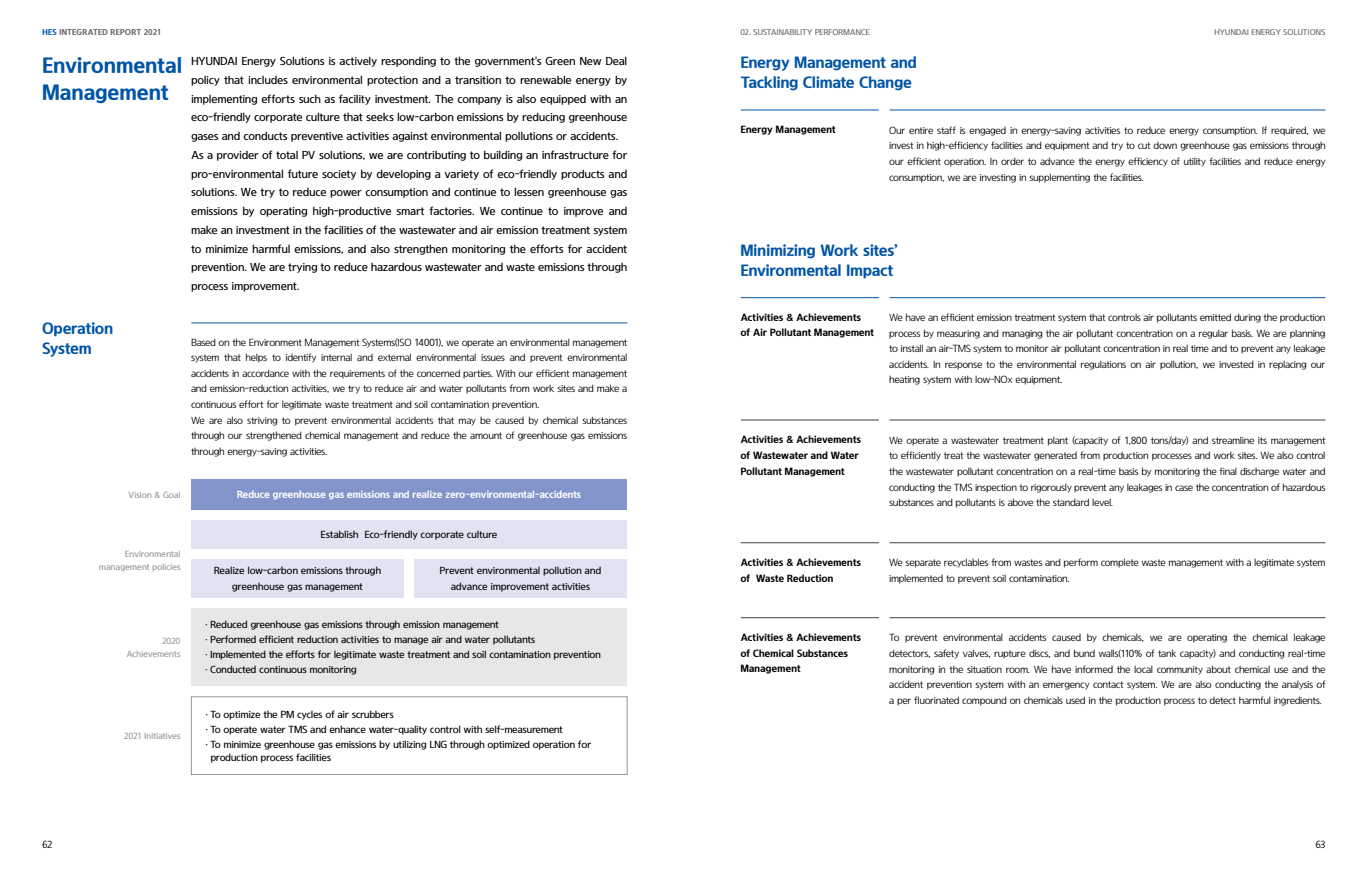
<style>
.page{position:relative;width:1368px;height:876px;background:#fff}
.page>*{position:absolute;margin:0;border:0;box-sizing:border-box;transform-origin:0 0}
.t1{font:700 21.25px/27.5px "HYUNDAI";letter-spacing:.015em;color:#0054a6}
.t2{font:700 15.62px/20px "HYUNDAI";letter-spacing:.005em;color:#0054a6}
.t3{font:500 11.25px/18.8px "HYUNDAI";letter-spacing:.01em;color:#000}
.t4{font:300 10px/15.6px "HYUNDAI";letter-spacing:.01em;color:#000;text-align:justify}
.t5{font:500 10px/15px "HYUNDAI";color:#000;text-align:center}
.t6{font:700 10px/15.6px "HYUNDAI";letter-spacing:.015em;color:#000}
.t7{font:700 10px "HYUNDAI";color:#fff}
.t8{font:500 8.75px/12.5px "HYUNDAI";letter-spacing:.015em;color:#939598;text-align:right}
.t9{font:500 8.12px "HYUNDAI";letter-spacing:.025em;color:#636466}
.t10{font:700 8.12px "HYUNDAI";letter-spacing:.02em;color:#636466}
.s1{color:#0054a6}
</style>
<div class="page">
<hr style="left:191px;top:322px;width:436px;height:1px;background:#0054a6">
<div style="left:191px;top:479px;width:436px;height:31px;background:#8394ca"></div>
<div style="left:191px;top:520px;width:436px;height:28px;background:#e1e3f3"></div>
<div style="left:191px;top:559px;width:213px;height:38px;background:#e1e3f3"></div>
<div style="left:414px;top:559px;width:213px;height:38px;background:#e1e3f3"></div>
<div style="left:191px;top:608px;width:436px;height:77px;background:#e6e7e8"></div>
<div style="left:191px;top:696px;width:436px;height:78px;border:1px solid #939598"></div>
<hr style="left:741px;top:110px;width:138px;height:1px;background:#0054a6">
<hr style="left:889px;top:110px;width:436px;height:1px;background:#0054a6">
<hr style="left:741px;top:419px;width:138px;height:1px;background:#414042">
<hr style="left:889px;top:419px;width:436px;height:1px;background:#414042">
<hr style="left:741px;top:297px;width:138px;height:1px;background:#0054a6">
<hr style="left:889px;top:297px;width:436px;height:1px;background:#0054a6">
<hr style="left:741px;top:542px;width:138px;height:1px;background:#414042">
<hr style="left:889px;top:542px;width:436px;height:1px;background:#414042">
<hr style="left:741px;top:617px;width:138px;height:1px;background:#414042">
<hr style="left:889px;top:617px;width:436px;height:1px;background:#414042">
<p class="t10" style="left:43px;top:28px;width:120px"><span class="s1">HES</span> INTEGRATED REPORT 2021</p>
<p class="t9" style="left:1214px;top:28px;width:113px">HYUNDAI ENERGY SOLUTIONS</p>
<p class="t9" style="left:741px;top:28px;width:22px">02. Sustainability</p>
<p class="t9" style="left:815px;top:28px;width:11px">Performance</p>
<h1 class="t1" style="left:43px;top:52px;width:141px">Environmental<br>Management</h1>
<p class="t3" style="left:191px;top:52px;width:437px">HYUNDAI Energy Solutions is actively responding to the government's Green New Deal policy that includes environmental protection and a transition to renewable energy by implementing efforts such as facility investment. The company is also equipped with an eco-friendly corporate culture that seeks low-carbon emissions by reducing greenhouse gases and conducts preventive activities against environmental pollutions or accidents.<br>As a provider of total PV solutions, we are contributing to building an infrastructure for pro-environmental future society by developing a variety of eco-friendly products and solutions. We try to reduce power consumption and continue to lessen greenhouse gas emissions by operating high-productive smart factories. We continue to improve and make an investment in the facilities of the wastewater and air emission treatment system to minimize harmful emissions, and also strengthen monitoring the efforts for accident prevention. We are trying to reduce hazardous wastewater and waste emissions through process improvement.</p>
<h2 class="t2" style="left:43px;top:319px;width:72px">Operation<br>System</h2>
<p class="t4" style="left:191px;top:334px;width:437px;text-align:left">Based on the Environment Management Systems(ISO 14001), we operate an environmental management system that helps to identify internal and external environmental issues and prevent environmental accidents in accordance with the requirements of the concerned parties. With our efficient management and emission-reduction activities, we try to reduce air and water pollutants from work sites and make a continuous effort for legitimate waste treatment and soil contamination prevention.<br>We are also striving to prevent environmental accidents that may be caused by chemical substances through our strengthened chemical management and reduce the amount of greenhouse gas emissions through energy-saving activities.</p>
<p class="t8" style="left:129px;top:488px;width:53px">Vision &amp; Goal</p>
<p class="t7" style="left:237px;top:489px;width:346px">Reduce greenhouse gas emissions and realize zero-environmental-accidents</p>
<p class="t5" style="left:321px;top:527px;width:178px">Establish Eco-friendly corporate culture</p>
<p class="t8" style="left:99px;top:547px;width:83px">Environmental management policies</p>
<p class="t5" style="left:214px;top:563px;width:168px;line-height:15.6px">Realize low-carbon emissions through greenhouse gas management</p>
<p class="t5" style="left:440px;top:563px;width:163px;line-height:15.6px">Prevent environmental pollution and advance improvement activities</p>
<p class="t8" style="left:127px;top:634px;width:56px">2020<br>Achievements</p>
<p class="t8" style="left:124px;top:729px;width:58px">2021 Initiatives</p>
<p class="t5" style="left:205px;top:617px;width:397px;text-align:left">· Reduced greenhouse gas emissions through emission management<br>· Performed efficient reduction activities to manage air and water pollutants<br>· Implemented the efforts for legitimate waste treatment and soil contamination prevention · Conducted continuous monitoring</p>
<p class="t5" style="left:206px;top:707px;width:387px;text-align:left">· To optimize the PM cycles of air scrubbers<br>· To operate water TMS and enhance water-quality control with self-measurement<br>· To minimize greenhouse gas emissions by utilizing LNG through optimized operation for</p>
<p class="t5" style="left:211px;top:749px;width:122px">production process facilities</p>
<h2 class="t2" style="left:741px;top:53px;width:178px">Energy Management and<br>Tackling Climate Change</h2>
<p class="t6" style="left:741px;top:122px;width:97px">Energy Management</p>
<p class="t4" style="left:889px;top:122px;width:437px">Our entire staff is engaged in energy-saving activities to reduce energy consumption. If required, we invest in high-efficiency facilities and equipment and try to cut down greenhouse gas emissions through our efficient operation. In order to advance the energy efficiency of utility facilities and reduce energy consumption, we are investing in supplementing the facilities.</p>
<h2 class="t2" style="left:741px;top:241px;width:159px">Minimizing Work sites’<br>Environmental Impact</h2>
<p class="t6" style="left:741px;top:309px;width:135px">Activities &amp; Achievements<br>of Air Pollutant Management</p>
<p class="t4" style="left:889px;top:309px;width:437px">We have an efficient emission treatment system that controls air pollutants emitted during the production process by measuring and managing the air pollutant concentration on a regular basis. We are planning to install an air-TMS system to monitor air pollutant concentration in real time and to prevent any leakage accidents. In response to the environmental regulations on air pollution, we invested in replacing our heating system with low-NOx equipment.</p>
<p class="t6" style="left:741px;top:432px;width:122px">Activities &amp; Achievements of Wastewater and Water<br>Pollutant Management</p>
<p class="t4" style="left:889px;top:432px;width:437px">We operate a wastewater treatment plant (capacity of 1,800 tons/day) and streamline its management to efficiently treat the wastewater generated from production processes and work sites. We also control the wastewater pollutant concentration on a real-time basis by monitoring the final discharge water and conducting the TMS inspection to rigorously prevent any leakages in case the concentration of hazardous substances and pollutants is above the standard level.</p>
<p class="t6" style="left:741px;top:554px;width:122px">Activities &amp; Achievements of Waste Reduction</p>
<p class="t4" style="left:889px;top:555px;width:437px">We separate recyclables from wastes and perform complete waste management with a legitimate system implemented to prevent soil contamination.</p>
<p class="t6" style="left:741px;top:629px;width:122px">Activities &amp; Achievements of Chemical Substances<br>Management</p>
<p class="t4" style="left:889px;top:630px;width:437px">To prevent environmental accidents caused by chemicals, we are operating the chemical leakage detectors, safety valves, rupture discs, and bund walls(110% of tank capacity) and conducting real-time monitoring in the situation room. We have informed the local community about chemical use and the accident prevention system with an emergency contact system. We are also conducting the analysis of a per fluorinated compound on chemicals used in the production process to detect harmful ingredients.</p>
<p class="t4" style="left:43px;top:836px;width:11px">62</p>
<p class="t4" style="left:1315px;top:836px;width:11px">63</p>
</div>
